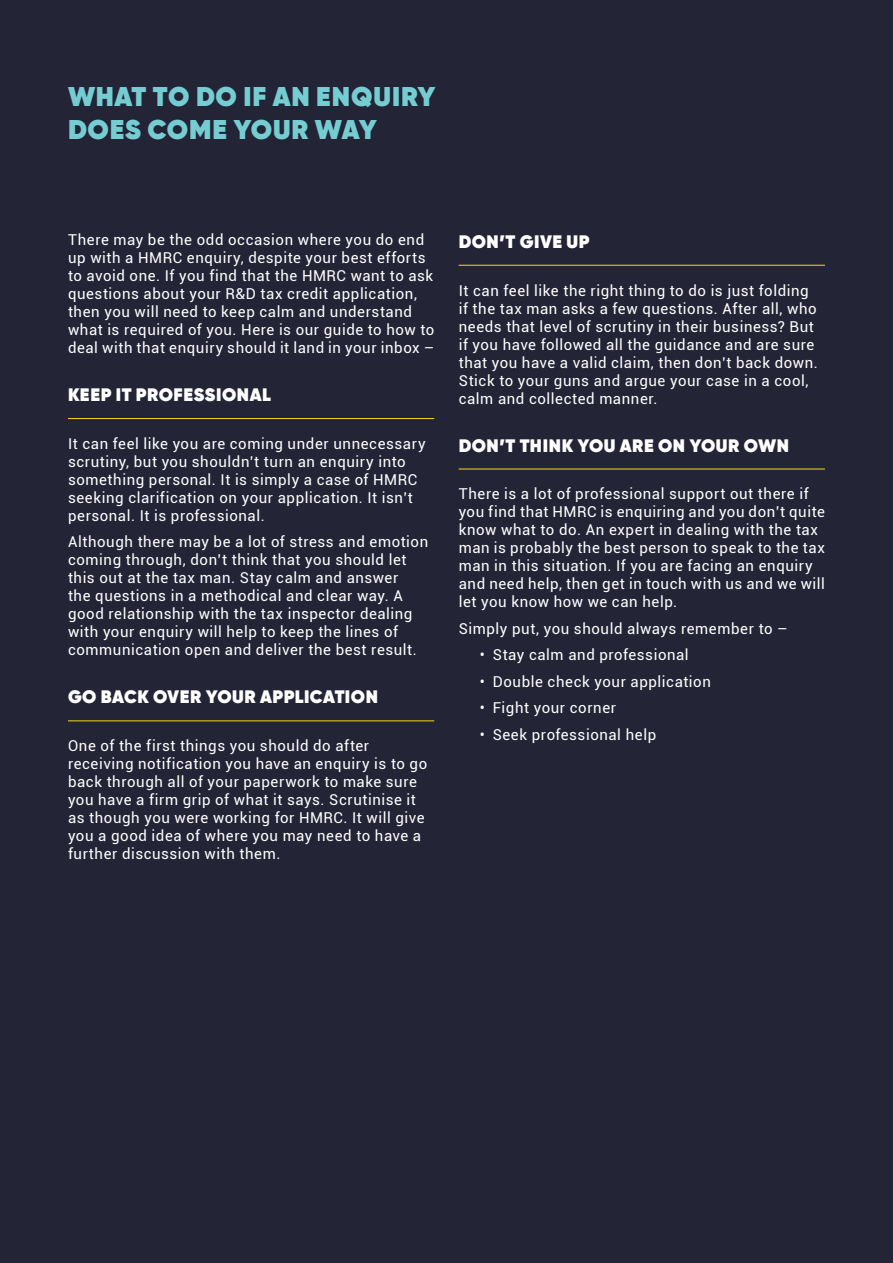
<style>
.page{position:relative;width:893px;height:1263px;background:#232436}
.page>*{position:absolute;margin:0;border:0;box-sizing:border-box;transform-origin:0 0}
.t1{font:800 27px/33px "Gilroy";letter-spacing:.025em;color:#75ccd1}
.t2{font:800 18px "Gilroy";letter-spacing:.025em;color:#fff}
.t3{font:15px/18px "Roboto";letter-spacing:.04em;color:#fff}
</style>
<div class="page">
<hr style="left:68px;top:418px;width:366px;height:1px;background:#f6da23">
<hr style="left:68px;top:720px;width:366px;height:1px;background:#f6da23">
<hr style="left:459px;top:265px;width:366px;height:1px;background:#f6da23">
<hr style="left:459px;top:469px;width:366px;height:1px;background:#f6da23">
<h1 class="t1" style="left:68px;top:80px;width:369px">WHAT TO DO IF AN ENQUIRY<br>DOES COME YOUR WAY</h1>
<p class="t3" style="left:68px;top:230px;width:368px">There may be the odd occasion where you do end up with a HMRC enquiry, despite your best efforts to avoid one. If you find that the HMRC want to ask questions about your R&amp;D tax credit application, then you will need to keep calm and understand what is required of you. Here is our guide to how to deal with that enquiry should it land in your inbox –</p>
<p class="t2" style="left:68px;top:383px;width:204px">KEEP IT PROFESSIONAL</p>
<p class="t3" style="left:68px;top:434px;width:359px">It can feel like you are coming under unnecessary scrutiny, but you shouldn’t turn an enquiry into something personal. It is simply a case of HMRC seeking clarification on your application. It isn’t personal. It is professional.</p>
<p class="t3" style="left:68px;top:533px;width:362px">Although there may be a lot of stress and emotion coming through, don’t think that you should let this out at the tax man. Stay calm and answer<br>the questions in a methodical and clear way. A good relationship with the tax inspector dealing with your enquiry will help to keep the lines of communication open and deliver the best result.</p>
<p class="t2" style="left:68px;top:686px;width:311px">GO BACK OVER YOUR APPLICATION</p>
<p class="t3" style="left:68px;top:736px;width:361px">One of the first things you should do after receiving notification you have an enquiry is to go back through all of your paperwork to make sure you have a firm grip of what it says. Scrutinise it as though you were working for HMRC. It will give you a good idea of where you may need to have a further discussion with them.</p>
<p class="t2" style="left:459px;top:230px;width:132px">DON’T GIVE UP</p>
<p class="t3" style="left:459px;top:281px;width:361px">It can feel like the right thing to do is just folding if the tax man asks a few questions. After all, who needs that level of scrutiny in their business? But if you have followed all the guidance and are sure that you have a valid claim, then don’t back down.<br>Stick to your guns and argue your case in a cool, calm and collected manner.</p>
<p class="t2" style="left:459px;top:434px;width:332px">DON’T THINK YOU ARE ON YOUR OWN</p>
<p class="t3" style="left:459px;top:484px;width:368px">There is a lot of professional support out there if you find that HMRC is enquiring and you don’t quite know what to do. An expert in dealing with the tax man is probably the best person to speak to the tax man in this situation. If you are facing an enquiry and need help, then get in touch with us and we will let you know how we can help.</p>
<p class="t3" style="left:459px;top:619px;width:330px">Simply put, you should always remember to –</p>
<p class="t3" style="left:480px;top:645px;width:210px">• Stay calm and professional</p>
<p class="t3" style="left:480px;top:672px;width:232px">• Double check your application</p>
<p class="t3" style="left:480px;top:698px;width:138px">• Fight your corner</p>
<p class="t3" style="left:480px;top:725px;width:178px">• Seek professional help</p>
</div>
